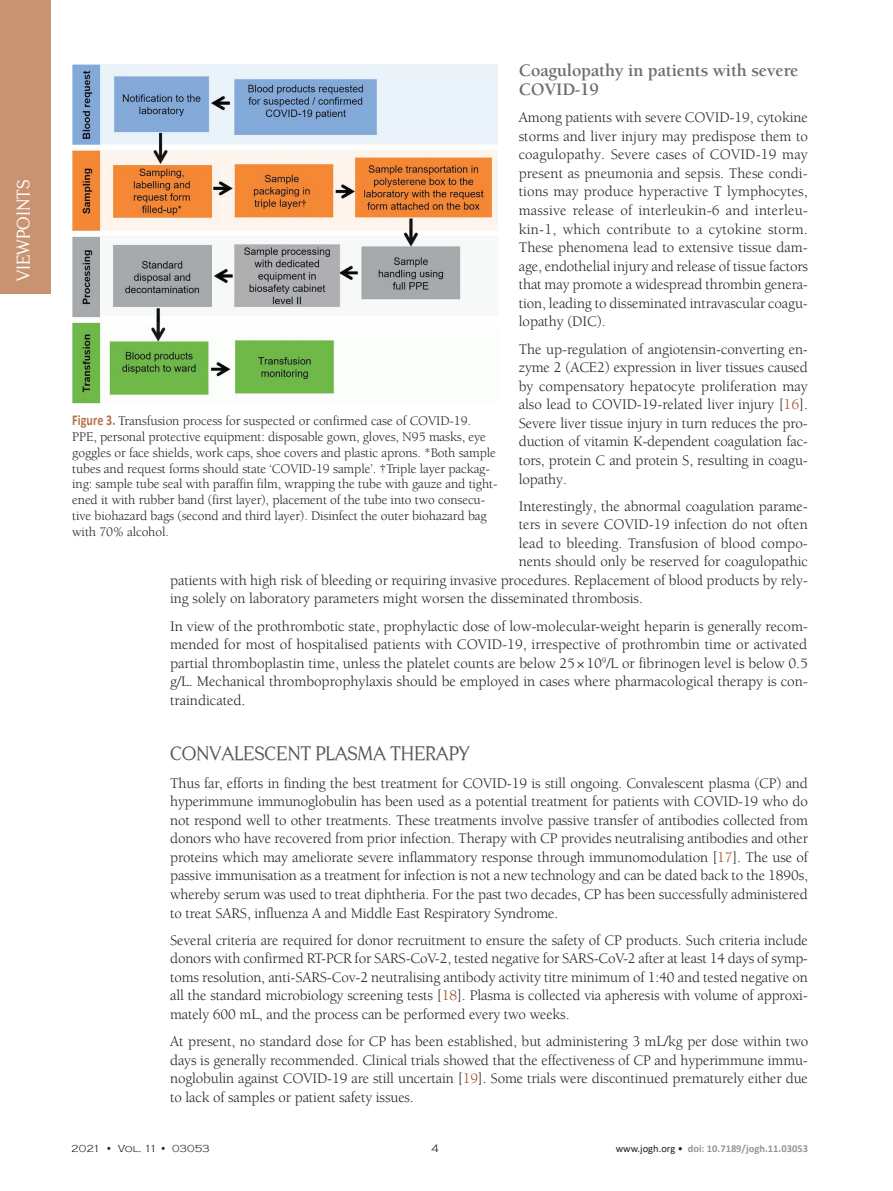
<style>
.page{position:relative;width:893px;height:1191px;background:#fff}
.page>*{position:absolute;margin:0;border:0;box-sizing:border-box;transform-origin:0 0}
.Podnaslovi_VIEW{font:19.5px "Centabel";letter-spacing:-.01em;color:#57585a}
.Podnaslovi_VIEW_2{font:700 18px/18.6px "Berkeley Std";letter-spacing:-.01em;color:#6c6d70}
.t1{font:18px "Centabel";color:#fff}
.Tekst_Osnovni{font:15px/18.6px "Berkeley Std";letter-spacing:-.005em;color:#231f20;text-align:justify}
.potpisi_slike_Figure{font:13.5px/15.8px "Berkeley Std";letter-spacing:-.01em;color:#231f20}
.t2{font:300 10.95px "Copperplate Gothic";color:#231f20}
.t3{font:700 10.5px "Calibri";color:#939598}
.t4{font:300 10.5px "Copperplate Gothic";color:#231f20}
.s1{color:#9d4718}
.s2{font-family:"Calibri";font-weight:700;font-size:15px;color:#b67249}
.s3{font-weight:400;color:#231f20}
</style>
<div class="page">
<div style="left:0;top:0;width:51px;height:293px;background:#c99270"></div>
<img style="left:72px;top:64px;width:425px;height:339px">
<p class="t1" style="left:13px;top:281px;width:103px;rotate:-90deg">VIEWPOINTS</p>
<p class="Podnaslovi_VIEW_2" style="left:519px;top:62px;width:281px">Coagulopathy in patients with severe<br>COVID-19</p>
<p class="Tekst_Osnovni" style="left:519px;top:108px;width:291px">Among patients with severe COVID-19, cytokine storms and liver injury may predispose them to coagulopathy. Severe cases of COVID-19 may present as pneumonia and sepsis. These condi&shy;tions may produce hyperactive T lymphocytes, massive release of interleukin-6 and interleu&shy;kin-1, which contribute to a cytokine storm.<br>These phenomena lead to extensive tissue dam&shy;age, endothelial injury and release of tissue factors that may promote a widespread thrombin genera&shy;tion, leading to disseminated intravascular coagu&shy;lopathy (DIC).</p>
<p class="Tekst_Osnovni" style="left:519px;top:340px;width:291px">The up-regulation of angiotensin-converting en&shy;zyme 2 (ACE2) expression in liver tissues caused by compensatory hepatocyte proliferation may also lead to COVID-19-related liver injury [<span class="s1">16</span>].<br>Severe liver tissue injury in turn reduces the pro&shy;duction of vitamin K-dependent coagulation fac&shy;tors, protein C and protein S, resulting in coagu&shy;lopathy.</p>
<p class="Tekst_Osnovni" style="left:519px;top:497px;width:291px">Interestingly, the abnormal coagulation parame-</p>
<p class="Tekst_Osnovni" style="left:519px;top:515px;width:290px">ters in severe COVID-19 infection do not often</p>
<p class="Tekst_Osnovni" style="left:519px;top:534px;width:291px">lead to bleeding. Transfusion of blood compo-</p>
<p class="Tekst_Osnovni" style="left:519px;top:552px;width:291px">nents should only be reserved for coagulopathic</p>
<p class="Tekst_Osnovni" style="left:170px;top:571px;width:639px">patients with high risk of bleeding or requiring invasive procedures. Replacement of blood products by rely-</p>
<p class="Tekst_Osnovni" style="left:170px;top:589px;width:474px">ing solely on laboratory parameters might worsen the disseminated thrombosis.</p>
<p class="Tekst_Osnovni" style="left:170px;top:617px;width:639px">In view of the prothrombotic state, prophylactic dose of low-molecular-weight heparin is generally recom&shy;mended for most of hospitalised patients with COVID-19, irrespective of prothrombin time or activated partial thromboplastin time, unless the platelet counts are below 25×10<sup>9</sup>/L or fibrinogen level is below 0.5 g/L. Mechanical thromboprophylaxis should be employed in cases where pharmacological therapy is con&shy;traindicated.</p>
<p class="potpisi_slike_Figure" style="left:72px;top:413px;width:427px"><span class="s2">Figure 3.</span> Transfusion process for suspected or confirmed case of COVID-19.<br>PPE, personal protective equipment: disposable gown, gloves, N95 masks, eye goggles or face shields, work caps, shoe covers and plastic aprons. *Both sample tubes and request forms should state ‘COVID-19 sample’. †Triple layer packag&shy;ing: sample tube seal with paraffin film, wrapping the tube with gauze and tight&shy;ened it with rubber band (first layer), placement of the tube into two consecu&shy;tive biohazard bags (second and third layer). Disinfect the outer biohazard bag with 70% alcohol.</p>
<p class="Podnaslovi_VIEW" style="left:170px;top:742px;width:301px">CONVALESCENT PLASMA THERAPY</p>
<p class="Tekst_Osnovni" style="left:170px;top:773px;width:639px">Thus far, efforts in finding the best treatment for COVID-19 is still ongoing. Convalescent plasma (CP) and hyperimmune immunoglobulin has been used as a potential treatment for patients with COVID-19 who do not respond well to other treatments. These treatments involve passive transfer of antibodies collected from donors who have recovered from prior infection. Therapy with CP provides neutralising antibodies and other proteins which may ameliorate severe inflammatory response through immunomodulation [<span class="s1">17</span>]. The use of passive immunisation as a treatment for infection is not a new technology and can be dated back to the 1890s, whereby serum was used to treat diphtheria. For the past two decades, CP has been successfully administered to treat SARS, influenza A and Middle East Respiratory Syndrome.</p>
<p class="Tekst_Osnovni" style="left:170px;top:930px;width:639px">Several criteria are required for donor recruitment to ensure the safety of CP products. Such criteria include donors with confirmed RT-PCR for SARS-CoV-2, tested negative for SARS-CoV-2 after at least 14 days of symp&shy;toms resolution, anti-SARS-Cov-2 neutralising antibody activity titre minimum of 1:40 and tested negative on all the standard microbiology screening tests [<span class="s1">18</span>]. Plasma is collected via apheresis with volume of approxi&shy;mately 600 mL, and the process can be performed every two weeks.</p>
<p class="Tekst_Osnovni" style="left:170px;top:1032px;width:640px">At present, no standard dose for CP has been established, but administering 3 mL/kg per dose within two days is generally recommended. Clinical trials showed that the effectiveness of CP and hyperimmune immu&shy;noglobulin against COVID-19 are still uncertain [<span class="s1">19</span>]. Some trials were discontinued prematurely either due to lack of samples or patient safety issues.</p>
<p class="t4" style="left:71px;top:1142px;width:140px">2021 • Vol. 11 • 03053</p>
<p class="t2" style="left:431px;top:1142px;width:9px">4</p>
<p class="t3" style="left:616px;top:1141px;width:194px"><span class="s3">www.jogh.org •</span> doi: 10.7189/jogh.11.03053</p>
</div>
